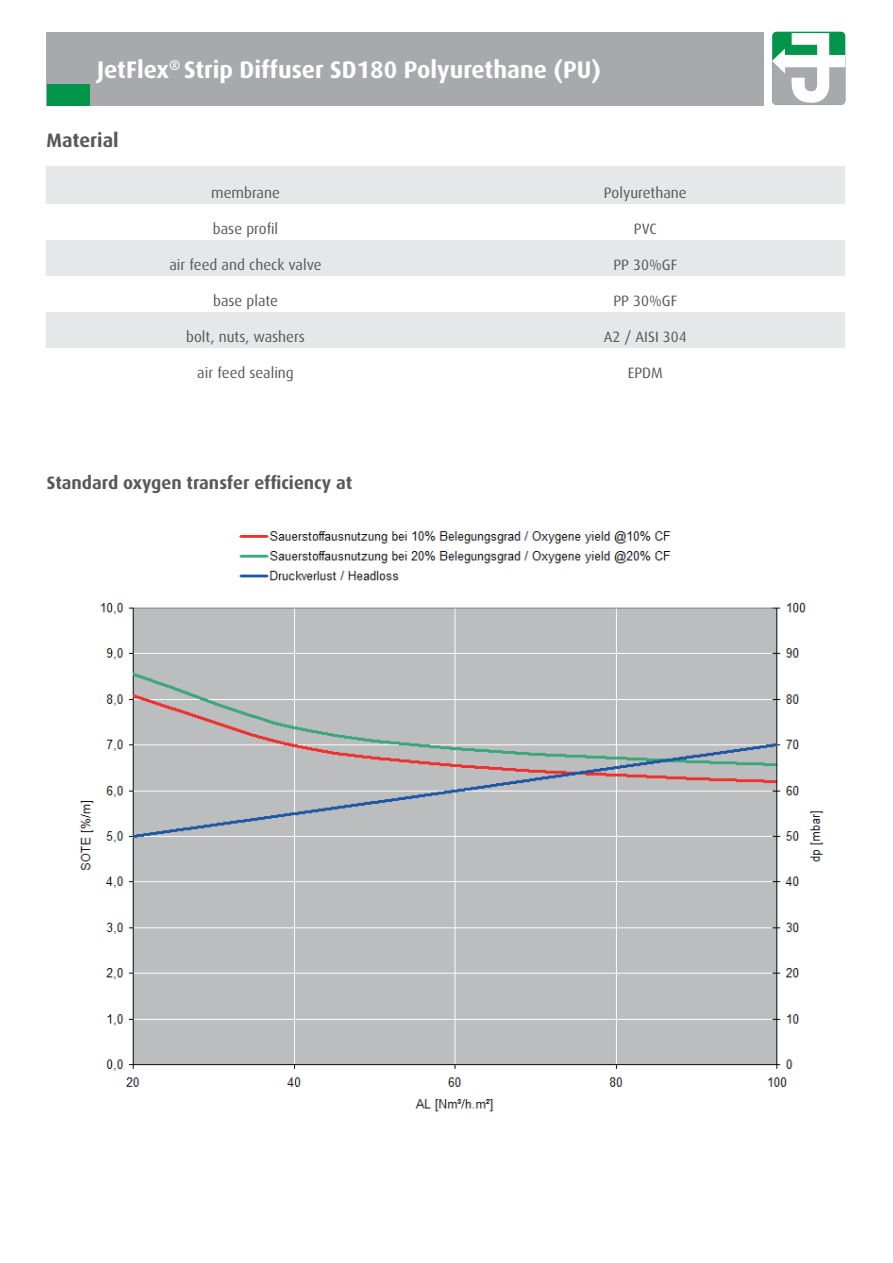
<style>
.page{position:relative;width:893px;height:1263px;background:#fff}
.page>*{position:absolute;margin:0;border:0;box-sizing:border-box;transform-origin:0 0}
.t1{font:700 24px "Dax Pro";color:#fff}
.t2{font:700 19.5px "Dax Pro";color:#57585a}
.t3{font:700 18px "Dax Pro";color:#57585a}
.t4{font:15px "Dax Pro";color:#57585a}
</style>
<div class="page">
<img style="left:80px;top:531px;width:744px;height:581px">
<div style="left:47px;top:32px;width:717px;height:74px;background:#a8a9ad"></div>
<svg style="left:772px;top:33px;width:73px;height:72px"></svg>
<div style="left:47px;top:84px;width:42px;height:22px;background:#00954a"></div>
<svg style="left:46px;top:166px;width:799px;height:182px;fill:#e6e7e9"></svg>
<h1 class="t1" style="left:97px;top:54px;width:505px">JetFlex<sup>®</sup> Strip Diffuser SD180 Polyurethane (PU)</h1>
<h2 class="t2" style="left:46px;top:127px;width:74px">Material</h2>
<p class="t4" style="left:211px;top:183px;width:70px">membrane</p>
<p class="t4" style="left:604px;top:183px;width:84px">Polyurethane</p>
<p class="t4" style="left:213px;top:219px;width:67px">base profil</p>
<p class="t4" style="left:634px;top:219px;width:24px">PVC</p>
<p class="t4" style="left:169px;top:255px;width:154px">air feed and check valve</p>
<p class="t4" style="left:613px;top:255px;width:65px">PP 30%GF</p>
<p class="t4" style="left:213px;top:291px;width:66px">base plate</p>
<p class="t4" style="left:613px;top:291px;width:65px">PP 30%GF</p>
<p class="t4" style="left:186px;top:327px;width:120px">bolt, nuts, washers</p>
<p class="t4" style="left:604px;top:327px;width:84px">A2 / AISI 304</p>
<p class="t4" style="left:197px;top:363px;width:98px">air feed sealing</p>
<p class="t4" style="left:628px;top:363px;width:37px">EPDM</p>
<p class="t3" style="left:47px;top:472px;width:307px">Standard oxygen transfer efficiency at</p>
</div>
